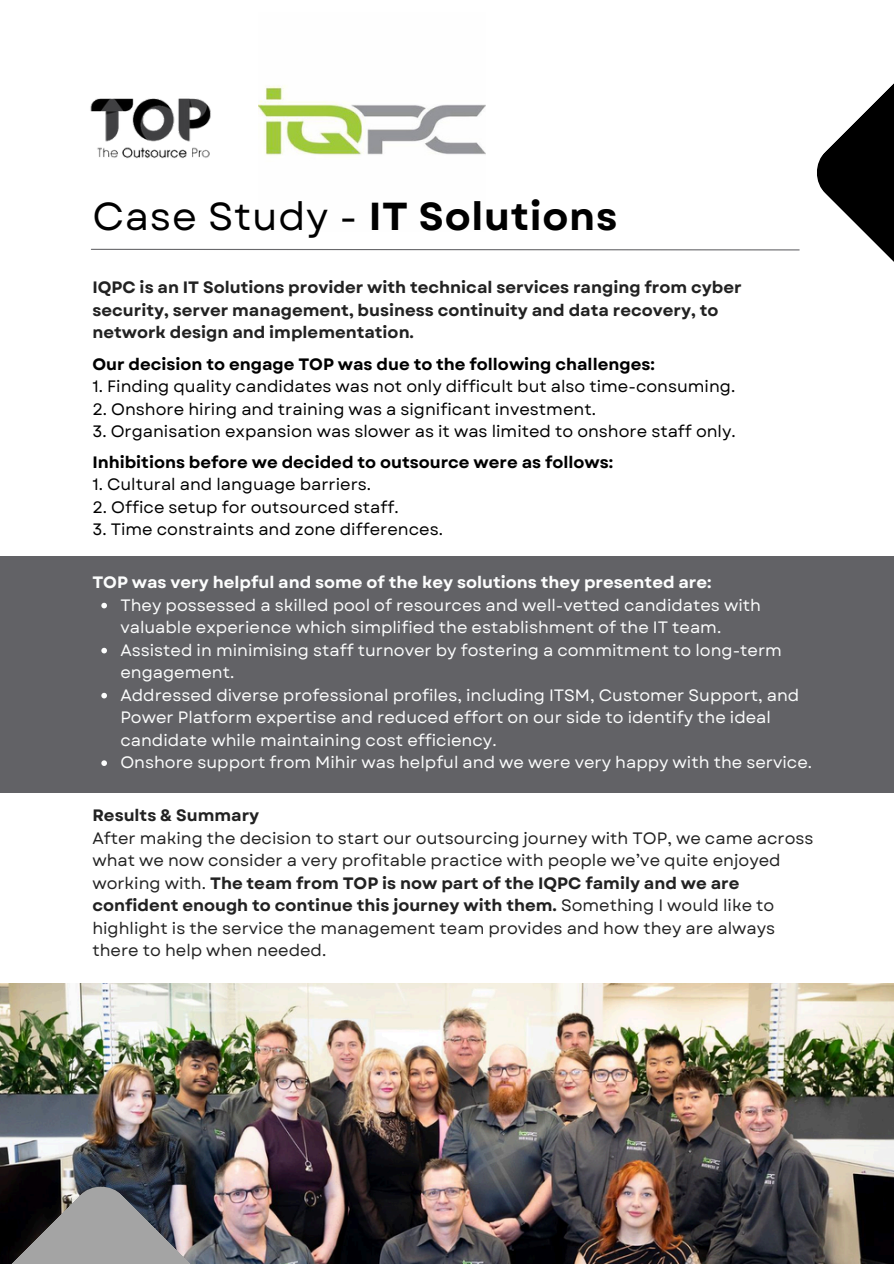
<style>
.page{position:relative;width:894px;height:1264px;background:#fff}
.page>*{position:absolute;margin:0;border:0;box-sizing:border-box;transform-origin:0 0}
.t1{font:700 39px "Garet";letter-spacing:.02em;color:#000}
.t2{font:16.5px/22.5px "Garet";color:#fcfdfd}
.t3{font:16.5px/22.5px "Garet";color:#222}
.t4{font:16.5px "Garet";color:#000}
.t5{font:700 16.5px/22.5px "Garet";color:#222}
.t6{font:700 16.5px "Garet";color:#000}
.t7{font:700 16.5px "Garet";color:#fcfdfd}
.s1{font-weight:400}
.s2{font-weight:700}
</style>
<div class="page">
<svg style="left:817px;top:84px;width:76px;height:177px"></svg>
<img style="left:0;top:983px;width:893px;height:280px">
<svg style="left:0;top:1183px;width:216px;height:80px;background:#67676a"></svg>
<img style="left:90px;top:98px;width:121px;height:61px">
<img style="left:259px;top:85px;width:226px;height:71px">
<svg style="left:91px;top:248px;width:709px;height:3px"></svg>
<div style="left:0;top:556px;width:893px;height:236px;background:#626266"></div>
<svg style="left:101px;top:602px;width:6px;height:6px"></svg>
<svg style="left:101px;top:647px;width:6px;height:6px"></svg>
<svg style="left:101px;top:692px;width:6px;height:6px"></svg>
<svg style="left:101px;top:760px;width:6px;height:6px"></svg>
<h2 class="t1" style="left:92px;top:188px;width:526px"><span class="s1">Case Study -</span> IT Solutions</h2>
<h2 class="t5" style="left:92px;top:276px;width:650px">IQPC is an IT Solutions provider with technical services ranging from cyber security, server management, business continuity and data recovery, to network design and implementation.</h2>
<p class="t6" style="left:92px;top:352px;width:563px">Our decision to engage TOP was due to the following challenges:</p>
<p class="t4" style="left:92px;top:374px;width:644px">1. Finding quality candidates was not only difficult but also time-consuming.</p>
<p class="t4" style="left:92px;top:397px;width:505px">2. Onshore hiring and training was a significant investment.</p>
<p class="t4" style="left:92px;top:419px;width:644px">3. Organisation expansion was slower as it was limited to onshore staff only.</p>
<p class="t6" style="left:92px;top:450px;width:522px">Inhibitions before we decided to outsource were as follows:</p>
<p class="t4" style="left:92px;top:472px;width:280px">1. Cultural and language barriers.</p>
<p class="t4" style="left:92px;top:495px;width:308px">2. Office setup for outsourced staff.</p>
<p class="t4" style="left:92px;top:517px;width:352px">3. Time constraints and zone differences.</p>
<p class="t7" style="left:92px;top:570px;width:620px">TOP was very helpful and some of the key solutions they presented are:</p>
<p class="t2" style="left:120px;top:593px;width:642px">They possessed a skilled pool of resources and well-vetted candidates with valuable experience which simplified the establishment of the IT team.</p>
<p class="t2" style="left:120px;top:638px;width:663px">Assisted in minimising staff turnover by fostering a commitment to long-term engagement.</p>
<p class="t2" style="left:120px;top:683px;width:680px">Addressed diverse professional profiles, including ITSM, Customer Support, and<br>Power Platform expertise and reduced effort on our side to identify the ideal candidate while maintaining cost efficiency.</p>
<p class="t2" style="left:120px;top:751px;width:693px">Onshore support from Mihir was helpful and we were very happy with the service.</p>
<p class="t5" style="left:92px;top:804px;width:168px">Results &amp; Summary</p>
<p class="t3" style="left:92px;top:826px;width:722px">After making the decision to start our outsourcing journey with TOP, we came across what we now consider a very profitable practice with people we’ve quite enjoyed working with. <span class="s2">The team from TOP is now part of the IQPC family and we are confident enough to continue this journey with them.</span> Something I would like to highlight is the service the management team provides and how they are always there to help when needed.</p>
</div>
